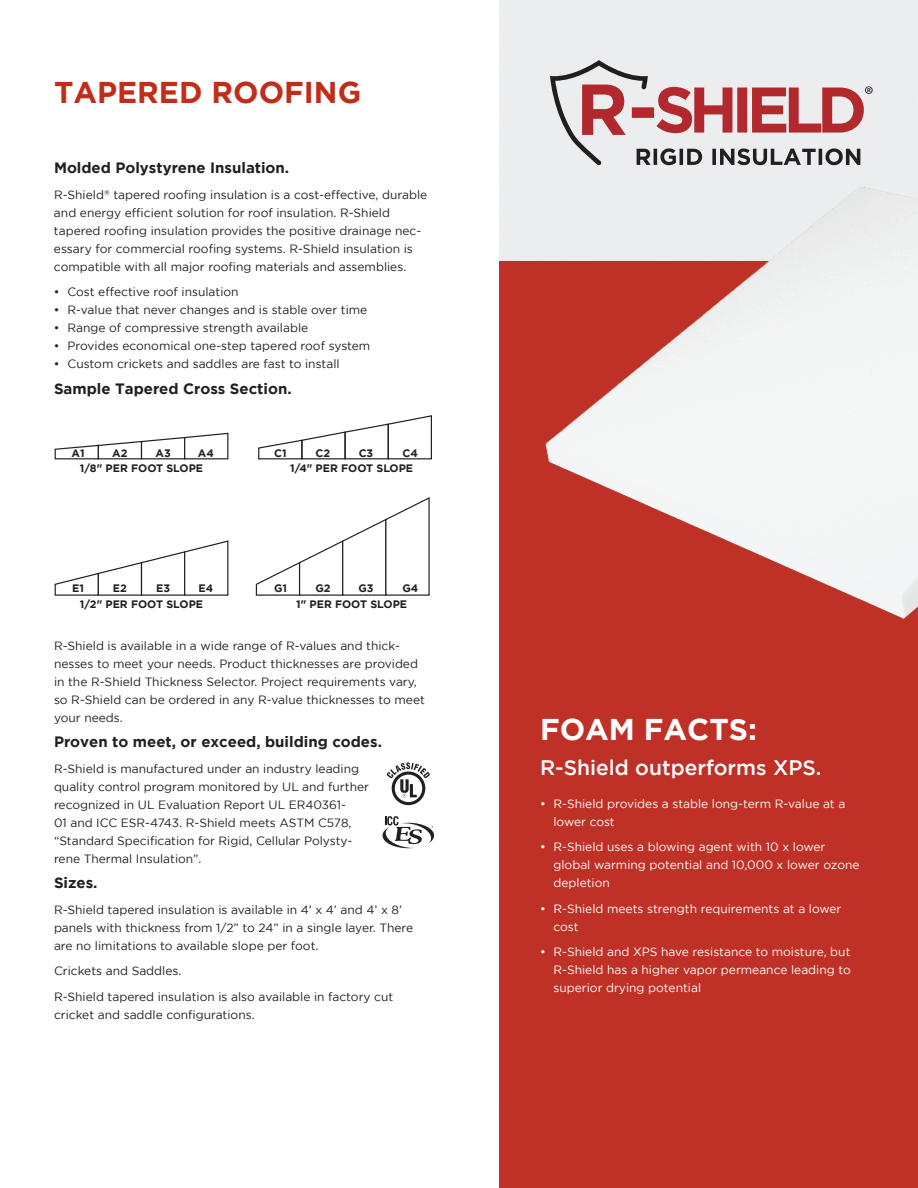
<style>
.page{position:relative;width:918px;height:1188px;background:#fff}
.page>*{position:absolute;margin:0;border:0;box-sizing:border-box;transform-origin:0 0}
.t1{font:700 30px "Gotham";color:#c02d19}
.t2{font:700 30px "Gotham";color:#fff}
.t3{font:500 21px "Gotham";color:#fff}
.t4{font:700 15px "Gotham";color:#231f20}
.t5{font:12px/18px "Gotham";color:#231f20}
.t6{font:12px/18px "Gotham";color:#fff}
.t7{font:700 10.8px "Gotham";color:#231f20}
</style>
<div class="page">
<svg style="left:255px;top:497px;width:175px;height:99px"></svg>
<svg style="left:54px;top:540px;width:175px;height:56px"></svg>
<svg style="left:54px;top:432px;width:175px;height:28px"></svg>
<svg style="left:258px;top:415px;width:174px;height:45px"></svg>
<img style="left:500px;top:0;width:418px;height:1188px">
<img style="left:499px;top:148px;width:419px;height:548px">
<svg style="left:387px;top:762px;width:43px;height:43px"></svg>
<svg style="left:383px;top:816px;width:51px;height:32px"></svg>
<svg style="left:550px;top:60px;width:323px;height:105px;background:#cfb3b5"></svg>
<h1 class="t1" style="left:54px;top:75px;width:309px">TAPERED ROOFING</h1>
<p class="t4" style="left:54px;top:159px;width:237px">Molded Polystyrene Insulation.</p>
<p class="t5" style="left:54px;top:185px;width:375px">R-Shield<sup>®</sup> tapered roofing insulation is a cost-effective, durable and energy efficient solution for roof insulation. R-Shield tapered roofing insulation provides the positive drainage nec&shy;essary for commercial roofing systems. R-Shield insulation is compatible with all major roofing materials and assemblies.</p>
<p class="t5" style="left:54px;top:283px;width:186px">• Cost effective roof insulation</p>
<p class="t5" style="left:54px;top:301px;width:315px">• R-value that never changes and is stable over time</p>
<p class="t5" style="left:54px;top:319px;width:256px">• Range of compressive strength available</p>
<p class="t5" style="left:54px;top:337px;width:318px">• Provides economical one-step tapered roof system</p>
<p class="t5" style="left:54px;top:355px;width:287px">• Custom crickets and saddles are fast to install</p>
<p class="t4" style="left:54px;top:380px;width:239px">Sample Tapered Cross Section.</p>
<p class="t7" style="left:72px;top:447px;width:15px">A1</p>
<p class="t7" style="left:112px;top:447px;width:17px">A2</p>
<p class="t7" style="left:155px;top:447px;width:17px">A3</p>
<p class="t7" style="left:198px;top:447px;width:17px">A4</p>
<p class="t7" style="left:274px;top:447px;width:14px">C1</p>
<p class="t7" style="left:316px;top:447px;width:16px">C2</p>
<p class="t7" style="left:359px;top:447px;width:16px">C3</p>
<p class="t7" style="left:403px;top:447px;width:17px">C4</p>
<p class="t7" style="left:80px;top:462px;width:125px">1/8" PER FOOT SLOPE</p>
<p class="t7" style="left:290px;top:462px;width:125px">1/4" PER FOOT SLOPE</p>
<p class="t7" style="left:72px;top:582px;width:13px">E1</p>
<p class="t7" style="left:113px;top:582px;width:15px">E2</p>
<p class="t7" style="left:156px;top:582px;width:15px">E3</p>
<p class="t7" style="left:199px;top:582px;width:16px">E4</p>
<p class="t7" style="left:274px;top:582px;width:15px">G1</p>
<p class="t7" style="left:315px;top:582px;width:17px">G2</p>
<p class="t7" style="left:358px;top:582px;width:17px">G3</p>
<p class="t7" style="left:402px;top:582px;width:17px">G4</p>
<p class="t7" style="left:80px;top:597px;width:125px">1/2" PER FOOT SLOPE</p>
<p class="t7" style="left:296px;top:597px;width:112px">1" PER FOOT SLOPE</p>
<p class="t7" style="left:72px;top:599px;width:13px">E1</p>
<p class="t7" style="left:113px;top:599px;width:15px">E2</p>
<p class="t7" style="left:156px;top:599px;width:15px">E3</p>
<p class="t7" style="left:199px;top:599px;width:16px">E4</p>
<p class="t7" style="left:315px;top:599px;width:17px">G2</p>
<p class="t7" style="left:358px;top:599px;width:17px">G3</p>
<p class="t7" style="left:402px;top:599px;width:17px">G4</p>
<p class="t5" style="left:54px;top:636px;width:373px">R-Shield is available in a wide range of R-values and thick&shy;nesses to meet your needs. Product thicknesses are provided in the R-Shield Thickness Selector. Project requirements vary, so R-Shield can be ordered in any R-value thicknesses to meet your needs.</p>
<p class="t4" style="left:54px;top:733px;width:330px">Proven to meet, or exceed, building codes.</p>
<p class="t5" style="left:54px;top:759px;width:317px">R-Shield is manufactured under an industry leading quality control program monitored by UL and further recognized in UL Evaluation Report UL ER40361-<br>01 and ICC ESR-4743. R-Shield meets ASTM C578, “Standard Specification for Rigid, Cellular Polysty&shy;rene Thermal Insulation”.</p>
<p class="t4" style="left:54px;top:874px;width:45px">Sizes.</p>
<p class="t5" style="left:54px;top:900px;width:361px">R-Shield tapered insulation is available in 4’ x 4’ and 4’ x 8’ panels with thickness from 1/2” to 24” in a single layer. There are no limitations to available slope per foot.</p>
<p class="t5" style="left:54px;top:958px;width:341px;line-height:25.5px">Crickets and Saddles.<br>R-Shield tapered insulation is also available in factory cut</p>
<p class="t5" style="left:54px;top:1006px;width:202px">cricket and saddle configurations.</p>
<h1 class="t2" style="left:540px;top:712px;width:218px">FOAM FACTS:</h1>
<h2 class="t3" style="left:540px;top:755px;width:283px">R-Shield outperforms XPS.</h2>
<p class="t6" style="left:554px;top:794px;width:293px;text-indent:-14px">• R-Shield provides a stable long-term R-value at a lower cost</p>
<p class="t6" style="left:554px;top:838px;width:308px;text-indent:-14px">• R-Shield uses a blowing agent with 10 x lower global warming potential and 10,000 x lower ozone depletion</p>
<p class="t6" style="left:554px;top:899px;width:290px;text-indent:-14px">• R-Shield meets strength requirements at a lower cost</p>
<p class="t6" style="left:554px;top:943px;width:299px;text-align:justify;text-indent:-14px">• R-Shield and XPS have resistance to moisture, but R-Shield has a higher vapor permeance leading to superior drying potential</p>
</div>
